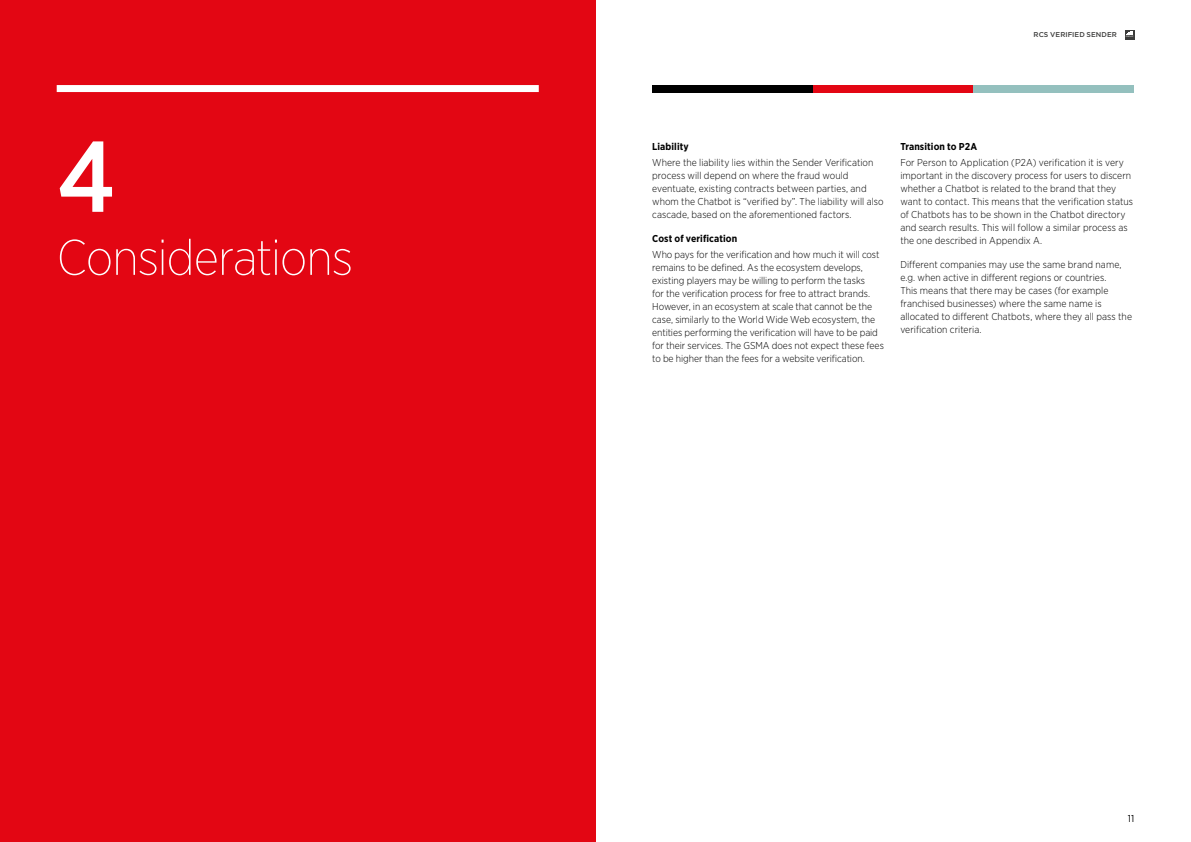
<style>
.page{position:relative;width:1191px;height:842px;background:#fff}
.page>*{position:absolute;margin:0;border:0;box-sizing:border-box;transform-origin:0 0}
.t1{font:500 100px "Gotham Narrow";color:#fff}
.t2{font:200 50px "Gotham Narrow";letter-spacing:-.015em;color:#fff}
.t3{font:300 10px/13px "Gotham Narrow";color:#000}
.t4{font:700 10px "Gotham Narrow";letter-spacing:.01em;color:#000}
.t5{font:10px "Gotham Narrow";color:#000}
.t6{font:500 7px "Gotham";letter-spacing:.01em;color:#3c3c3b}
</style>
<div class="page">
<svg style="left:1125px;top:30px;width:9px;height:9px"></svg>
<svg style="left:1125px;top:32px;width:9px;height:5px"></svg>
<div style="left:0;top:0;width:595px;height:842px;background:#e30613"></div>
<div style="left:57px;top:85px;width:482px;height:7px;background:#fff"></div>
<div style="left:652px;top:85px;width:161px;height:7px;background:#000"></div>
<div style="left:813px;top:85px;width:160px;height:7px;background:#e30613"></div>
<div style="left:973px;top:85px;width:161px;height:7px;background:#94c0be"></div>
<h1 class="t1" style="left:57px;top:113px;width:61px">4</h1>
<h2 class="t2" style="left:57px;top:227px;width:298px">Considerations</h2>
<p class="t6" style="left:1033px;top:31px;width:85px">RCS VERIFIED SENDER</p>
<p class="t4" style="left:652px;top:140px;width:38px">Liability</p>
<p class="t3" style="left:652px;top:155px;width:233px">Where the liability lies within the Sender Verification process will depend on where the fraud would eventuate, existing contracts between parties, and whom the Chatbot is “verified by”. The liability will also cascade, based on the aforementioned factors.</p>
<p class="t4" style="left:652px;top:232px;width:87px">Cost of verification</p>
<p class="t3" style="left:652px;top:247px;width:233px">Who pays for the verification and how much it will cost remains to be defined. As the ecosystem develops, existing players may be willing to perform the tasks<br>for the verification process for free to attract brands.<br>However, in an ecosystem at scale that cannot be the case, similarly to the World Wide Web ecosystem, the entities performing the verification will have to be paid for their services. The GSMA does not expect these fees to be higher than the fees for a website verification.</p>
<p class="t4" style="left:900px;top:140px;width:78px">Transition to P2A</p>
<p class="t3" style="left:900px;top:155px;width:234px">For Person to Application (P2A) verification it is very important in the discovery process for users to discern whether a Chatbot is related to the brand that they want to contact. This means that the verification status of Chatbots has to be shown in the Chatbot directory and search results. This will follow a similar process as the one described in Appendix A.</p>
<p class="t3" style="left:900px;top:258px;width:233px">Different companies may use the same brand name, e.g. when active in different regions or countries.<br>This means that there may be cases (for example franchised businesses) where the same name is allocated to different Chatbots, where they all pass the verification criteria.</p>
<p class="t5" style="left:1128px;top:812px;width:8px">11</p>
</div>
